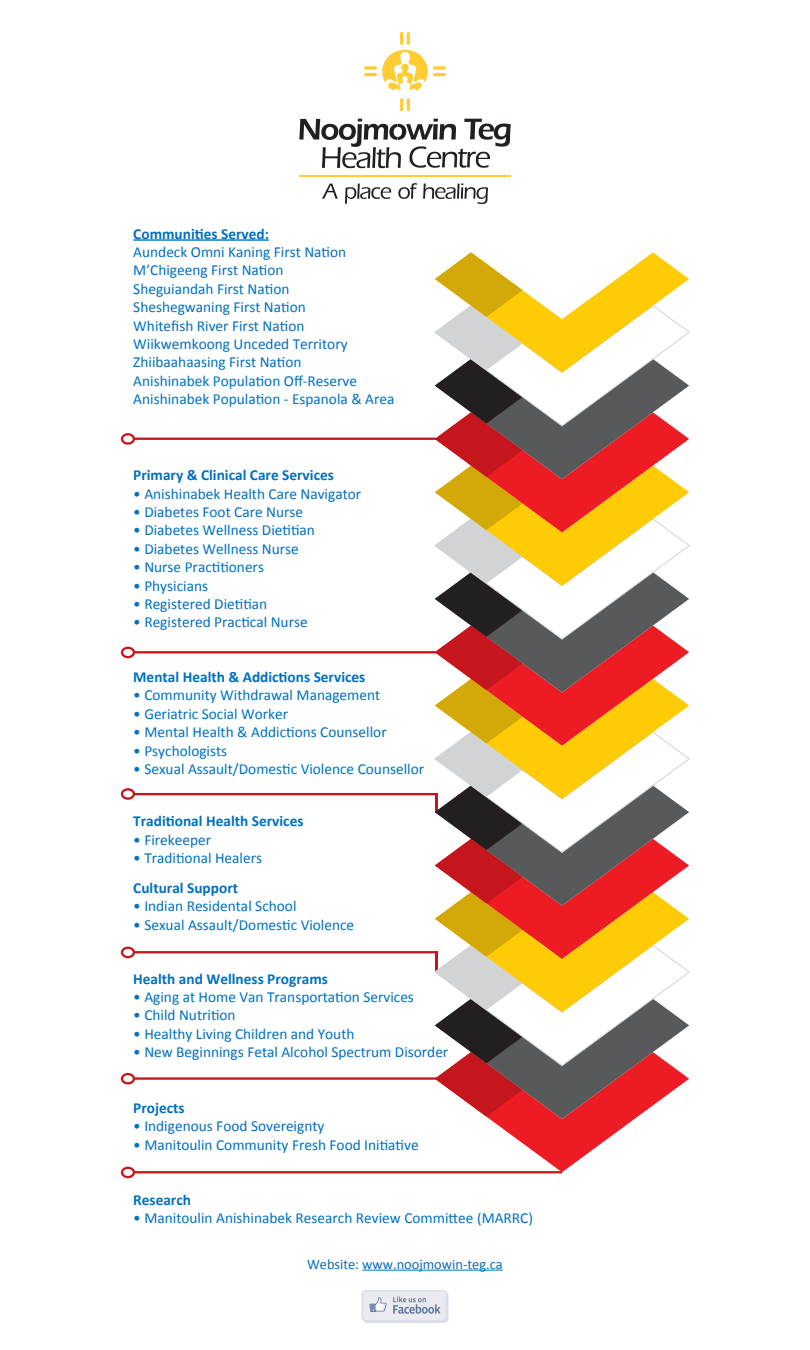
<style>
.page{position:relative;width:810px;height:1350px;background:#fff}
.page>*{position:absolute;margin:0;border:0;box-sizing:border-box;transform-origin:0 0}
.t1{font:15.31px/18.4px "Calibri";color:#0070c0}
.t2{font:700 15.31px "Calibri";color:#0070c0}
.t3{font:14.38px "Calibri";color:#0070c0}
</style>
<div class="page">
<svg style="left:121px;top:252px;width:569px;height:926px"></svg>
<svg style="left:322px;top:183px;width:166px;height:21px"></svg>
<svg style="left:299px;top:119px;width:212px;height:49px"></svg>
<hr style="left:299px;top:176px;width:212px;height:1px;background:#ffcc32">
<svg style="left:364px;top:32px;width:82px;height:59px"></svg>
<svg style="left:400px;top:98px;width:10px;height:13px"></svg>
<div style="left:363px;top:1291px;width:86px;height:32px;background:#d7dee9;border-radius:5px"></div>
<div style="left:361px;top:1290px;width:86px;height:32px;background:#d7dee9;border-radius:5px"></div>
<div style="left:363px;top:1291px;width:83px;height:29px;background:#eaeaf0;border-radius:3px"></div>
<svg style="left:369px;top:1297px;width:18px;height:15px"></svg>
<svg style="left:393px;top:1297px;width:48px;height:17px"></svg>
<hr style="left:133px;top:239px;width:136px;height:2px;background:#0070c0">
<hr style="left:362px;top:1270px;width:141px;height:1px;background:#0070c0">
<p class="t2" style="left:133px;top:224px;width:137px">Communities Served:</p>
<p class="t1" style="left:133px;top:242px;width:263px">Aundeck Omni Kaning First Nation<br>M’Chigeeng First Nation<br>Sheguiandah First Nation<br>Sheshegwaning First Nation<br>Whitefish River First Nation<br>Wiikwemkoong Unceded Territory<br>Zhiibaahaasing First Nation<br>Anishinabek Population Off-Reserve<br>Anishinabek Population - Espanola &amp; Area</p>
<p class="t2" style="left:133px;top:466px;width:202px">Primary &amp; Clinical Care Services</p>
<p class="t1" style="left:133px;top:484px;width:230px">• Anishinabek Health Care Navigator</p>
<p class="t1" style="left:133px;top:502px;width:171px">• Diabetes Foot Care Nurse</p>
<p class="t1" style="left:133px;top:520px;width:183px">• Diabetes Wellness Dietitian</p>
<p class="t1" style="left:133px;top:539px;width:167px">• Diabetes Wellness Nurse</p>
<p class="t1" style="left:133px;top:557px;width:132px">• Nurse Practitioners</p>
<p class="t1" style="left:133px;top:576px;width:76px">• Physicians</p>
<p class="t1" style="left:133px;top:594px;width:136px">• Registered Dietitian</p>
<p class="t1" style="left:133px;top:612px;width:176px">• Registered Practical Nurse</p>
<p class="t2" style="left:133px;top:667px;width:234px">Mental Health &amp; Addictions Services</p>
<p class="t1" style="left:133px;top:685px;width:249px">• Community Withdrawal Management</p>
<p class="t1" style="left:133px;top:704px;width:156px">• Geriatric Social Worker</p>
<p class="t1" style="left:133px;top:722px;width:255px">• Mental Health &amp; Addictions Counsellor</p>
<p class="t1" style="left:133px;top:741px;width:96px">• Psychologists</p>
<p class="t1" style="left:133px;top:759px;width:292px">• Sexual Assault/Domestic Violence Counsellor</p>
<p class="t2" style="left:133px;top:812px;width:172px">Traditional Health Services</p>
<p class="t1" style="left:133px;top:830px;width:79px">• Firekeeper</p>
<p class="t1" style="left:133px;top:848px;width:130px">• Traditional Healers</p>
<p class="t2" style="left:133px;top:878px;width:106px">Cultural Support</p>
<p class="t1" style="left:133px;top:896px;width:165px">• Indian Residental School</p>
<p class="t1" style="left:133px;top:915px;width:223px">• Sexual Assault/Domestic Violence</p>
<p class="t2" style="left:133px;top:969px;width:196px">Health and Wellness Programs</p>
<p class="t1" style="left:133px;top:987px;width:282px">• Aging at Home Van Transportation Services</p>
<p class="t1" style="left:133px;top:1005px;width:104px">• Child Nutrition</p>
<p class="t1" style="left:133px;top:1024px;width:223px">• Healthy Living Children and Youth</p>
<p class="t1" style="left:133px;top:1042px;width:317px">• New Beginnings Fetal Alcohol Spectrum Disorder</p>
<p class="t2" style="left:133px;top:1098px;width:53px">Projects</p>
<p class="t1" style="left:133px;top:1116px;width:193px">• Indigenous Food Sovereignty</p>
<p class="t1" style="left:133px;top:1135px;width:287px">• Manitoulin Community Fresh Food Initiative</p>
<p class="t2" style="left:133px;top:1190px;width:59px">Research</p>
<p class="t1" style="left:133px;top:1208px;width:401px">• Manitoulin Anishinabek Research Review Committee (MARRC)</p>
<p class="t3" style="left:307px;top:1255px;width:197px">Website: www.noojmowin-teg.ca</p>
</div>
